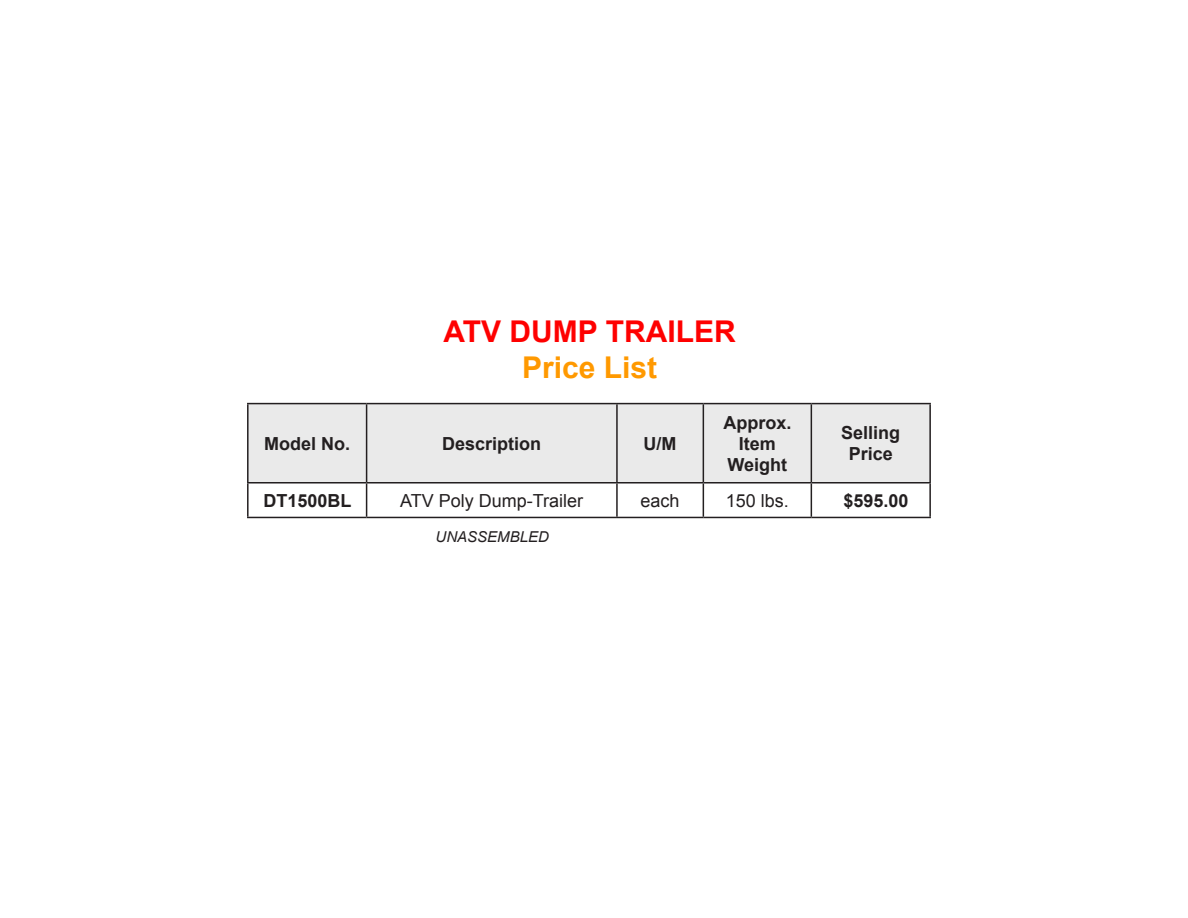
<style>
.page{position:relative;width:1188px;height:918px;background:#fff}
.page>*{position:absolute;margin:0;border:0;box-sizing:border-box;transform-origin:0 0}
.t1{font:700 30px "Arial";color:#fe0000}
.t2{font:700 30px "Arial";color:#f90}
.t3{font:700 18px/21px "Arial";color:#231f20;text-align:center}
.t4{font:18px "Arial";color:#231f20}
.t5{font:italic 15px "Arial";color:#231f20}
</style>
<div class="page">
<div style="left:249px;top:404px;width:680px;height:78px;background:#eaeaea"></div>
<hr style="left:247px;top:403px;width:120px;height:1px;background:#231f20">
<hr style="left:247px;top:404px;width:2px;height:78px;background:#231f20">
<hr style="left:367px;top:403px;width:250px;height:1px;background:#231f20">
<hr style="left:366px;top:404px;width:1px;height:78px;background:#231f20">
<hr style="left:617px;top:403px;width:86px;height:1px;background:#231f20">
<hr style="left:616px;top:404px;width:2px;height:78px;background:#231f20">
<hr style="left:703px;top:403px;width:108px;height:1px;background:#231f20">
<hr style="left:703px;top:404px;width:1px;height:78px;background:#231f20">
<hr style="left:811px;top:403px;width:120px;height:1px;background:#231f20">
<hr style="left:811px;top:404px;width:1px;height:78px;background:#231f20">
<hr style="left:929px;top:404px;width:2px;height:78px;background:#231f20">
<hr style="left:247px;top:482px;width:120px;height:2px;background:#231f20">
<hr style="left:367px;top:482px;width:250px;height:2px;background:#231f20">
<hr style="left:366px;top:484px;width:1px;height:33px;background:#231f20">
<hr style="left:617px;top:482px;width:86px;height:2px;background:#231f20">
<hr style="left:616px;top:484px;width:2px;height:33px;background:#231f20">
<hr style="left:703px;top:482px;width:108px;height:2px;background:#231f20">
<hr style="left:703px;top:484px;width:1px;height:33px;background:#231f20">
<hr style="left:811px;top:482px;width:120px;height:2px;background:#231f20">
<hr style="left:811px;top:484px;width:1px;height:33px;background:#231f20">
<hr style="left:247px;top:517px;width:120px;height:1px;background:#231f20">
<hr style="left:367px;top:517px;width:250px;height:1px;background:#231f20">
<hr style="left:617px;top:517px;width:86px;height:1px;background:#231f20">
<hr style="left:703px;top:517px;width:108px;height:1px;background:#231f20">
<hr style="left:811px;top:517px;width:120px;height:1px;background:#231f20">
<hr style="left:247px;top:484px;width:2px;height:33px;background:#231f20">
<hr style="left:929px;top:484px;width:2px;height:33px;background:#231f20">
<p class="t1" style="left:444px;top:312px;width:294px">ATV DUMP TRAILER</p>
<p class="t2" style="left:522px;top:348px;width:137px">Price List</p>
<p class="t3" style="left:264px;top:434px;width:88px">Model No.</p>
<p class="t3" style="left:442px;top:434px;width:101px">Description</p>
<p class="t3" style="left:644px;top:434px;width:34px">U/M</p>
<p class="t3" style="left:723px;top:413px;width:70px">Approx.</p>
<p class="t3" style="left:739px;top:434px;width:39px">Item</p>
<p class="t3" style="left:728px;top:455px;width:61px">Weight</p>
<p class="t3" style="left:841px;top:423px;width:61px">Selling<br>Price</p>
<p class="t3" style="left:263px;top:490px;width:90px">DT1500BL</p>
<p class="t4" style="left:400px;top:489px;width:185px">ATV Poly Dump-Trailer</p>
<p class="t4" style="left:641px;top:489px;width:41px">each</p>
<p class="t4" style="left:726px;top:489px;width:65px">150 lbs.</p>
<p class="t3" style="left:843px;top:490px;width:67px">$595.00</p>
<p class="t5" style="left:436px;top:527px;width:115px">UNASSEMBLED</p>
</div>
